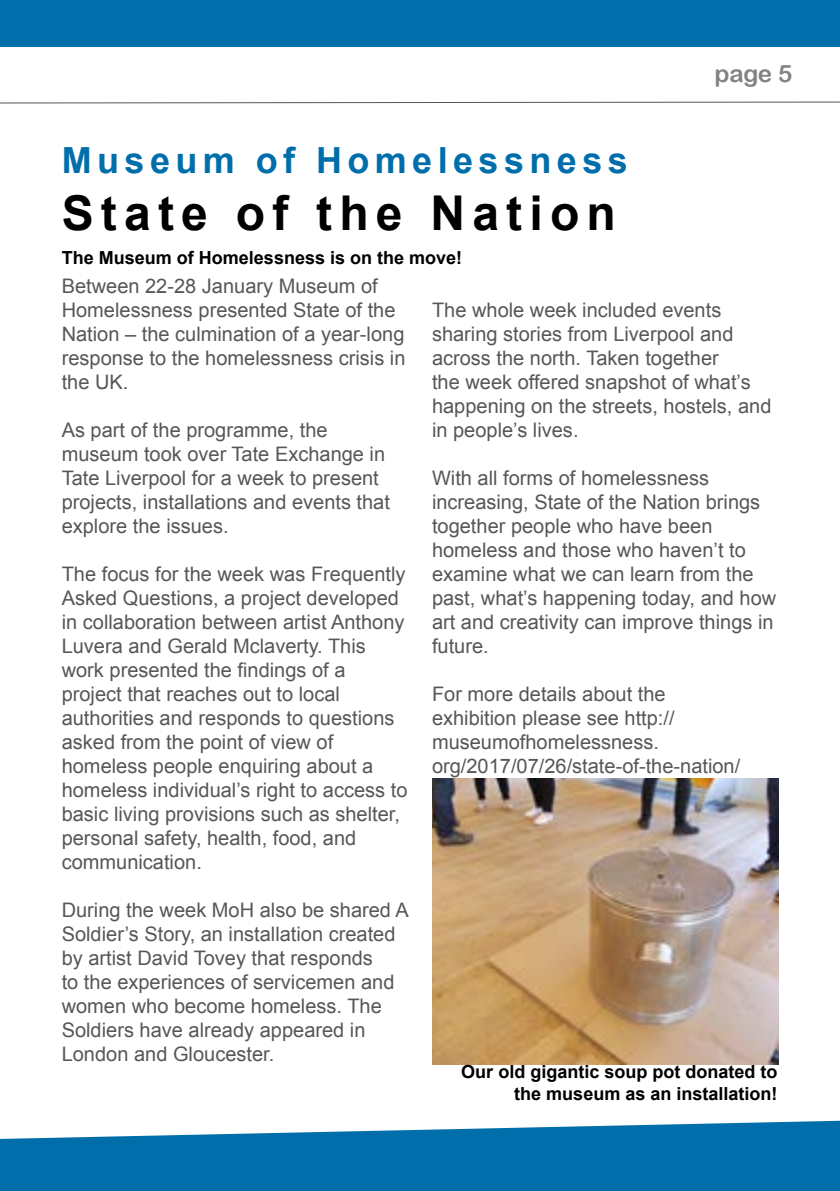
<style>
.page{position:relative;width:840px;height:1191px;background:#fff}
.page>*{position:absolute;margin:0;border:0;box-sizing:border-box;transform-origin:0 0}
.t1{font:700 48px "Arial";letter-spacing:.15em;color:#000}
.t2{font:700 36px "Arial";letter-spacing:.15em;color:#006eab}
.t3{font:24px "Arial Rounded MT Bold";color:#828282}
.t4{font:20px/24px "Arial";color:#575757}
.t5{font:700 18px/21.6px "Arial";color:#000;text-align:right}
</style>
<div class="page">
<svg style="left:0;top:1120px;width:839px;height:71px;background:#2382b6"></svg>
<div style="left:0;top:0;width:839px;height:46px;background:#006eab"></div>
<svg style="left:0;top:101px;width:839px;height:3px"></svg>
<img style="left:432px;top:779px;width:345px;height:285px">
<p class="t3" style="left:714px;top:59px;width:79px">page 5</p>
<h2 class="t2" style="left:62px;top:136px;width:567px">Museum of Homelessness</h2>
<h1 class="t1" style="left:62px;top:181px;width:555px">State of the Nation</h1>
<p class="t5" style="left:62px;top:247px;width:402px">The Museum of Homelessness is on the move!</p>
<p class="t4" style="left:62px;top:274px;width:345px">Between 22-28 January Museum of<br>Homelessness presented State of the<br>Nation – the culmination of a year-long response to the homelessness crisis in the UK.</p>
<p class="t4" style="left:62px;top:418px;width:329px">As part of the programme, the museum took over Tate Exchange in<br>Tate Liverpool for a week to present projects, installations and events that explore the issues.</p>
<p class="t4" style="left:62px;top:562px;width:347px">The focus for the week was Frequently Asked Questions, a project developed in collaboration between artist Anthony Luvera and Gerald Mclaverty. This work presented the findings of a project that reaches out to local authorities and responds to questions asked from the point of view of homeless people enquiring about a homeless individual’s right to access to basic living provisions such as shelter, personal safety, health, food, and communication.</p>
<p class="t4" style="left:62px;top:898px;width:348px">During the week MoH also be shared A Soldier’s Story, an installation created by artist David Tovey that responds<br>to the experiences of servicemen and women who become homeless. The Soldiers have already appeared in London and Gloucester.</p>
<p class="t4" style="left:432px;top:298px;width:341px">The whole week included events sharing stories from Liverpool and across the north. Taken together<br>the week offered snapshot of what’s happening on the streets, hostels, and in people’s lives.</p>
<p class="t4" style="left:432px;top:466px;width:345px">With all forms of homelessness increasing, State of the Nation brings together people who have been homeless and those who haven’t to examine what we can learn from the past, what’s happening today, and how art and creativity can improve things in future.</p>
<p class="t4" style="left:432px;top:682px;width:309px">For more details about the exhibition please see http:// museumofhomelessness. org/2017/07/26/state-of-the-nation/</p>
<p class="t5" style="left:461px;top:1061px;width:318px">Our old gigantic soup pot donated to the museum as an installation!</p>
</div>
